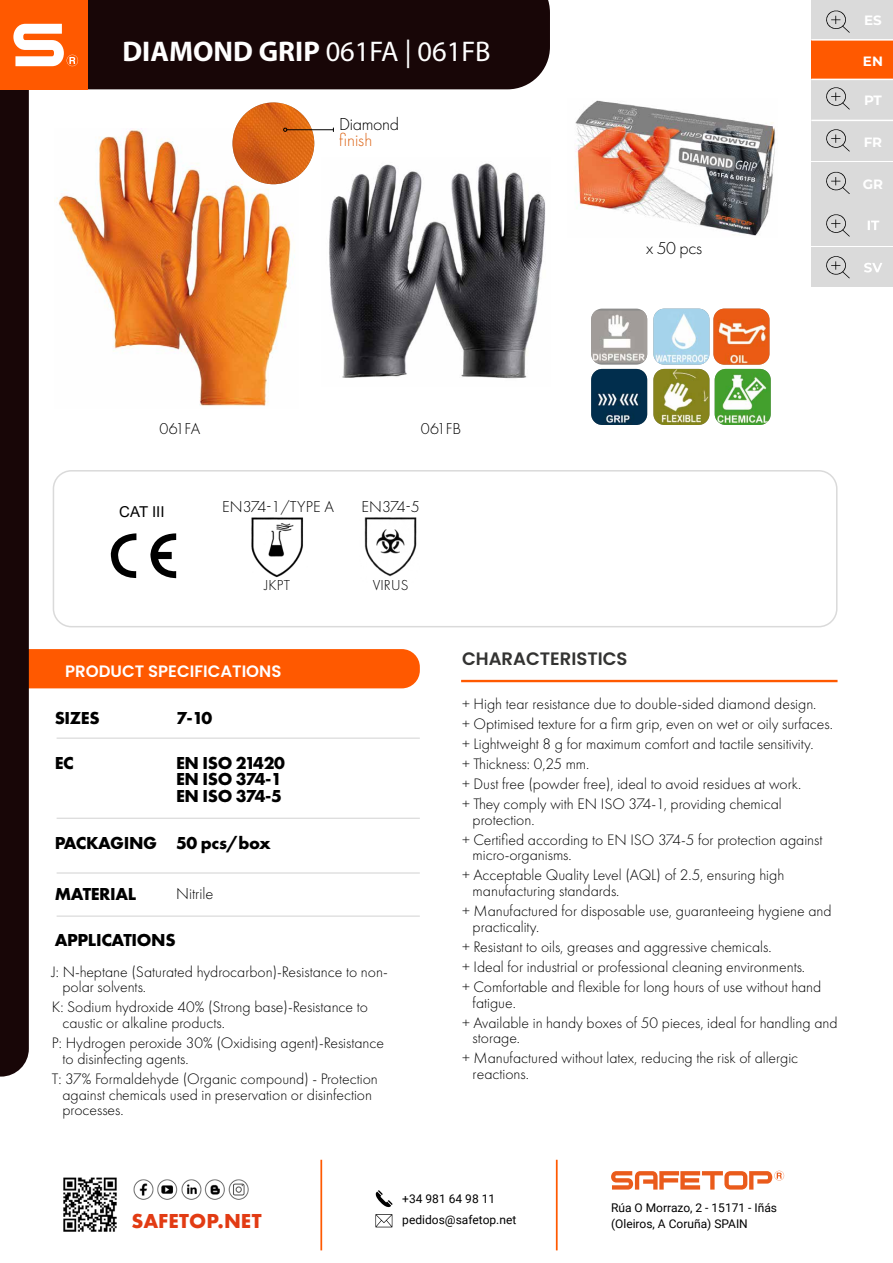
<style>
.page{position:relative;width:893px;height:1263px;background:#fff}
.page>*{position:absolute;margin:0;border:0;box-sizing:border-box;transform-origin:0 0}
.t1{font:700 28.5px "Myriad Pro";color:#fff}
.t2{font:700 21px "Futura PT";color:#e23b13}
.t3{font:700 18px/16.5px "Futura PT";letter-spacing:-.02em;color:#000}
.t4{font:600 18px "Poppins";color:#333332}
.t5{font:300 18px "Futura PT";letter-spacing:-.02em;color:#000}
.t6{font:300 18px "Futura PT";color:#dc6314}
.t7{font:600 16.5px "Poppins";color:#fff}
.t8{font:300 16.5px "Futura PT";color:#000}
.t9{font:300 16.35px "Futura PT";letter-spacing:.005em;color:#000}
.t10{font:300 15.75px/20px "Futura PT";color:#000}
.t11{font:300 15px "Futura PT";letter-spacing:.01em;color:#000}
.t12{font:15px "Arial";color:#000}
.t13{font:700 13.5px "Montserrat";color:#fff}
.t14{font:12px/16.5px "Roboto";color:#000}
.s1{font-weight:400}
</style>
<div class="page">
<div style="left:0;top:649px;width:420px;height:39px;background:#ff5900;border-radius:18px"></div>
<div style="left:88px;top:0;width:462px;height:89px;background:#180607"></div>
<div style="left:0;top:0;width:88px;height:89px;background:#ff5900"></div>
<svg style="left:0;top:23px;width:78px;height:1053px"></svg>
<svg style="left:375px;top:1214px;width:17px;height:13px"></svg>
<svg style="left:376px;top:1190px;width:16px;height:17px"></svg>
<svg style="left:611px;top:1171px;width:173px;height:18px"></svg>
<img style="left:133px;top:1179px;width:116px;height:20px">
<hr style="left:320px;top:1160px;width:2px;height:90px;background:#ff5900">
<hr style="left:556px;top:1160px;width:2px;height:90px;background:#ff5900">
<img style="left:63px;top:1177px;width:54px;height:55px">
<div style="left:811px;top:39px;width:82px;height:41px;background:#ff5900"></div>
<div style="left:811px;top:0;width:82px;height:39px;background:#dadada"></div>
<svg style="left:826px;top:10px;width:24px;height:23px"></svg>
<div style="left:811px;top:79px;width:82px;height:41px;background:#dadada"></div>
<svg style="left:826px;top:87px;width:24px;height:23px"></svg>
<div style="left:811px;top:120px;width:82px;height:41px;background:#dadada"></div>
<svg style="left:826px;top:129px;width:24px;height:23px"></svg>
<div style="left:811px;top:162px;width:82px;height:41px;background:#dadada"></div>
<svg style="left:826px;top:171px;width:24px;height:23px"></svg>
<hr style="left:811px;top:79px;width:82px;height:1px;background:#fff">
<hr style="left:811px;top:39px;width:82px;height:2px;background:#fff">
<hr style="left:811px;top:120px;width:82px;height:1px;background:#fff">
<div style="left:811px;top:205px;width:82px;height:41px;background:#dadada"></div>
<svg style="left:868px;top:221px;width:11px;height:9px"></svg>
<svg style="left:826px;top:214px;width:24px;height:23px"></svg>
<div style="left:811px;top:247px;width:82px;height:39px;background:#dadada"></div>
<svg style="left:864px;top:263px;width:18px;height:9px"></svg>
<svg style="left:826px;top:256px;width:24px;height:22px"></svg>
<div style="left:53px;top:470px;width:784px;height:157px;border:2px solid #dadada;border-radius:18px"></div>
<svg style="left:111px;top:533px;width:25px;height:45px"></svg>
<svg style="left:150px;top:533px;width:26px;height:46px"></svg>
<div style="left:461px;top:680px;width:376px;height:2px;border:2px solid #ff5900"></div>
<hr style="left:57px;top:737px;width:363px;height:2px;background:#dadada">
<hr style="left:57px;top:872px;width:363px;height:2px;background:#dadada">
<hr style="left:57px;top:915px;width:363px;height:2px;background:#dadada">
<hr style="left:57px;top:818px;width:363px;height:1px;background:#dadada">
<div style="left:591px;top:309px;width:56px;height:56px;background:#949290;border-radius:11px"></div>
<img style="left:591px;top:311px;width:56px;height:52px">
<img style="left:591px;top:369px;width:56px;height:56px">
<img style="left:653px;top:309px;width:56px;height:56px">
<img style="left:713px;top:309px;width:56px;height:56px">
<img style="left:715px;top:369px;width:56px;height:56px">
<img style="left:653px;top:369px;width:56px;height:56px">
<img style="left:575px;top:100px;width:201px;height:136px">
<img style="left:251px;top:517px;width:52px;height:61px">
<img style="left:364px;top:517px;width:53px;height:60px">
<img style="left:55px;top:129px;width:244px;height:279px">
<img style="left:329px;top:163px;width:217px;height:216px">
<img style="left:233px;top:102px;width:81px;height:82px;border-radius:41px">
<hr style="left:287px;top:129px;width:46px;height:1px;background:#000">
<svg style="left:283px;top:128px;width:4px;height:4px"></svg>
<h1 class="t1" style="left:122px;top:33px;width:370px">DIAMOND GRIP <span class="s1">061FA | 061FB</span></h1>
<p class="t5" style="left:339px;top:114px;width:61px">Diamond</p>
<p class="t6" style="left:339px;top:130px;width:35px">finish</p>
<p class="t5" style="left:646px;top:238px;width:58px">x 50 pcs</p>
<p class="t13" style="left:864px;top:11px;width:19px">ES</p>
<p class="t13" style="left:863px;top:51px;width:21px">EN</p>
<p class="t13" style="left:864px;top:90px;width:19px">PT</p>
<p class="t13" style="left:864px;top:132px;width:20px">FR</p>
<p class="t13" style="left:863px;top:175px;width:22px">GR</p>
<p class="t9" style="left:160px;top:419px;width:42px">061FA</p>
<p class="t9" style="left:421px;top:419px;width:42px">061FB</p>
<p class="t12" style="left:119px;top:502px;width:47px">CAT III</p>
<p class="t9" style="left:222px;top:497px;width:114px">EN374-1/TYPE A</p>
<p class="t11" style="left:265px;top:576px;width:27px">JKPT</p>
<p class="t9" style="left:361px;top:497px;width:60px">EN374-5</p>
<p class="t11" style="left:373px;top:576px;width:37px">VIRUS</p>
<p class="t7" style="left:65px;top:662px;width:218px">PRODUCT SPECIFICATIONS</p>
<p class="t3" style="left:55px;top:709px;width:46px">SIZES</p>
<p class="t3" style="left:55px;top:754px;width:21px">EC</p>
<p class="t3" style="left:176px;top:709px;width:38px">7-10</p>
<p class="t3" style="left:176px;top:754px;width:110px">EN ISO 21420<br>EN ISO 374-1<br>EN ISO 374-5</p>
<p class="t3" style="left:176px;top:835px;width:96px">50 pcs/box</p>
<p class="t8" style="left:176px;top:884px;width:39px">Nitrile</p>
<p class="t3" style="left:55px;top:835px;width:104px">PACKAGING</p>
<p class="t3" style="left:55px;top:885px;width:83px">MATERIAL</p>
<p class="t3" style="left:55px;top:931px;width:122px">APPLICATIONS</p>
<p class="t10" style="left:62px;top:964px;width:327px;line-height:15.8px;text-indent:-11px">J: N-heptane (Saturated hydrocarbon)-Resistance to non&shy;polar solvents.</p>
<p class="t10" style="left:62px;top:999px;width:307px;line-height:15.8px;text-indent:-11px">K: Sodium hydroxide 40% (Strong base)-Resistance to caustic or alkaline products.</p>
<p class="t10" style="left:62px;top:1035px;width:323px;line-height:15.8px;text-indent:-11px">P: Hydrogen peroxide 30% (Oxidising agent)-Resistance to disinfecting agents.</p>
<p class="t10" style="left:62px;top:1071px;width:317px;line-height:15.8px;text-indent:-11px">T: 37% Formaldehyde (Organic compound) - Protection against chemicals used in preservation or disinfection processes.</p>
<p class="t4" style="left:462px;top:648px;width:167px">CHARACTERISTICS</p>
<p class="t10" style="left:462px;top:694px;width:372px">+ High tear resistance due to double-sided diamond design.<br>+ Optimised texture for a firm grip, even on wet or oily surfaces. + Lightweight 8 g for maximum comfort and tactile sensitivity.<br>+ Thickness: 0,25 mm.<br>+ Dust free (powder free), ideal to avoid residues at work.<br>+ They comply with EN ISO 374-1, providing chemical</p>
<p class="t10" style="left:462px;top:809px;width:362px;text-indent:11px">protection.<br>+ Certified according to EN ISO 374-5 for protection against</p>
<p class="t10" style="left:462px;top:845px;width:324px;text-indent:11px">micro-organisms.<br>+ Acceptable Quality Level (AQL) of 2.5, ensuring high</p>
<p class="t10" style="left:462px;top:881px;width:371px;text-indent:11px">manufacturing standards.<br>+ Manufactured for disposable use, guaranteeing hygiene and</p>
<p class="t10" style="left:462px;top:917px;width:361px;text-indent:11px">practicality.<br>+ Resistant to oils, greases and aggressive chemicals.<br>+ Ideal for industrial or professional cleaning environments.<br>+ Comfortable and flexible for long hours of use without hand</p>
<p class="t10" style="left:462px;top:992px;width:377px;text-indent:11px">fatigue.<br>+ Available in handy boxes of 50 pieces, ideal for handling and</p>
<p class="t10" style="left:462px;top:1028px;width:338px;text-indent:11px">storage.<br>+ Manufactured without latex, reducing the risk of allergic</p>
<p class="t10" style="left:473px;top:1064px;width:58px">reactions.</p>
<p class="t14" style="left:402px;top:1190px;width:94px">+34 981 64 98 11</p>
<h2 class="t2" style="left:131px;top:1207px;width:132px">SAFETOP.NET</h2>
<p class="t14" style="left:402px;top:1211px;width:116px">pedidos@safetop.net</p>
<p class="t14" style="left:611px;top:1198px;width:168px">Rúa O Morrazo, 2 - 15171 - Iñás (Oleiros, A Coruña) SPAIN</p>
</div>
